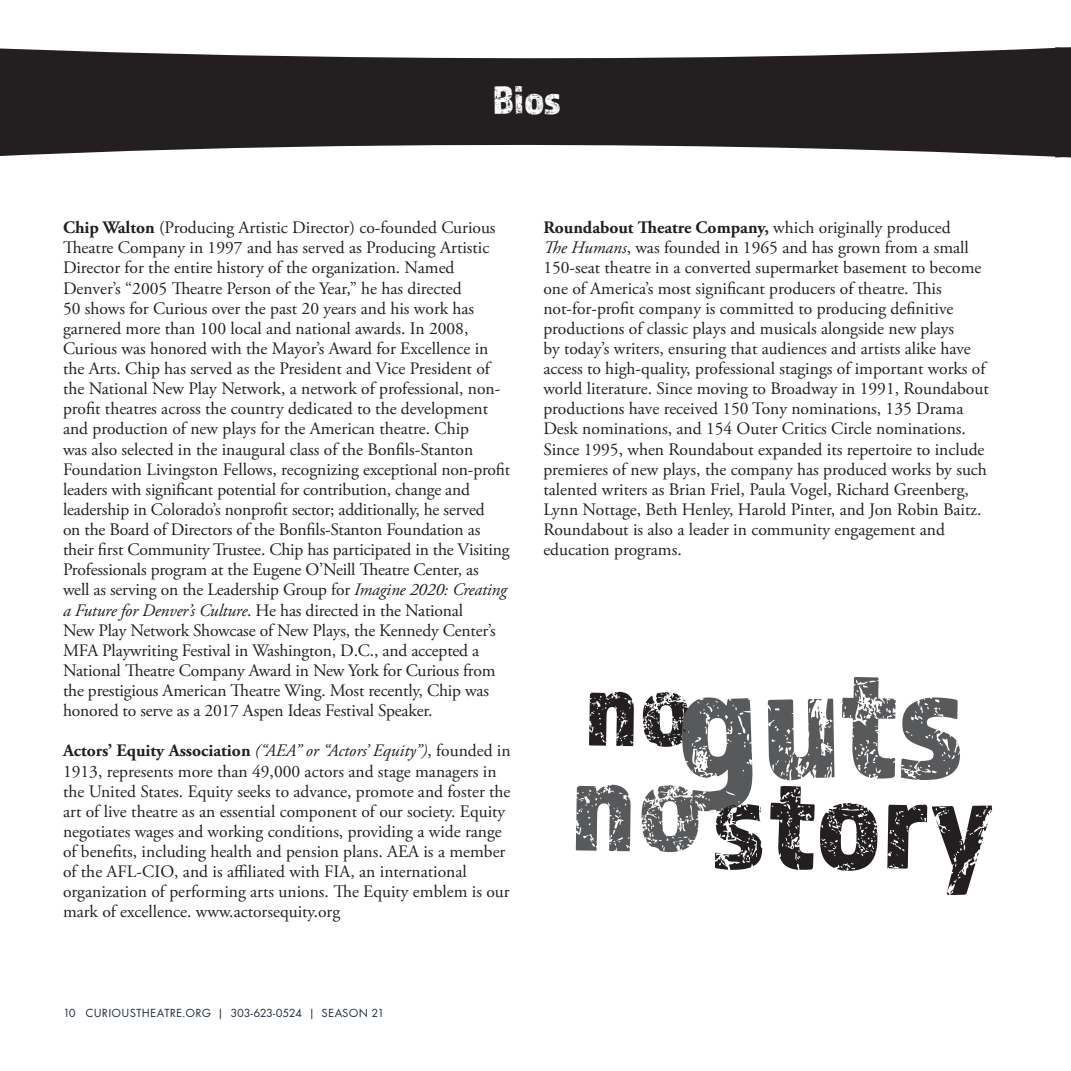
<style>
.page{position:relative;width:1071px;height:1071px;background:#fff}
.page>*{position:absolute;margin:0;border:0;box-sizing:border-box;transform-origin:0 0}
.t1{font:42px "Almaq Rough";color:#fff}
.t2{font:17.5px/20.1px "Adobe Garamond Pro";color:#231f20}
.t3{font:12.25px "Futura Book DTC";letter-spacing:.02em;color:#1c2b39}
.s1{font-weight:700}
.s2{font-style:italic}
</style>
<div class="page">
<svg style="left:0;top:47px;width:1055px;height:110px;background:#434040"></svg>
<div style="left:1055px;top:47px;width:16px;height:111px;background:#231f20"></div>
<svg style="left:576px;top:677px;width:416px;height:218px"></svg>
<h1 class="t1" style="left:493px;top:75px;width:71px">Bios</h1>
<p class="t2" style="left:63px;top:218px;width:449px"><span class="s1">Chip Walton</span> (Producing Artistic Director) co-founded Curious Theatre Company in 1997 and has served as Producing Artistic Director for the entire history of the organization. Named Denver’s “2005 Theatre Person of the Year,” he has directed<br>50 shows for Curious over the past 20 years and his work has garnered more than 100 local and national awards. In 2008, Curious was honored with the Mayor’s Award for Excellence in the Arts. Chip has served as the President and Vice President of the National New Play Network, a network of professional, non&shy;profit theatres across the country dedicated to the development and production of new plays for the American theatre. Chip<br>was also selected in the inaugural class of the Bonfils-Stanton Foundation Livingston Fellows, recognizing exceptional non-profit leaders with significant potential for contribution, change and leadership in Colorado’s nonprofit sector; additionally, he served<br>on the Board of Directors of the Bonfils-Stanton Foundation as their first Community Trustee. Chip has participated in the Visiting Professionals program at the Eugene O’Neill Theatre Center, as<br>well as serving on the Leadership Group for <span class="s2">Imagine 2020: Creating a Future for Denver’s Culture</span>. He has directed in the National<br>New Play Network Showcase of New Plays, the Kennedy Center’s MFA Playwriting Festival in Washington, D.C., and accepted a National Theatre Company Award in New York for Curious from the prestigious American Theatre Wing. Most recently, Chip was honored to serve as a 2017 Aspen Ideas Festival Speaker.</p>
<p class="t2" style="left:63px;top:741px;width:449px"><span class="s1">Actors’ Equity Association</span> <span class="s2">(“AEA” or “Actors’ Equity”)</span>, founded in 1913, represents more than 49,000 actors and stage managers in the United States. Equity seeks to advance, promote and foster the art of live theatre as an essential component of our society. Equity negotiates wages and working conditions, providing a wide range of benefits, including health and pension plans. AEA is a member of the AFL-CIO, and is affiliated with FIA, an international organization of performing arts unions. The Equity emblem is our mark of excellence. www.actorsequity.org</p>
<p class="t2" style="left:543px;top:218px;width:447px"><span class="s1">Roundabout Theatre Company,</span> which originally produced<br><span class="s2">The Humans</span>, was founded in 1965 and has grown from a small 150-seat theatre in a converted supermarket basement to become one of America’s most significant producers of theatre. This not-for-profit company is committed to producing definitive productions of classic plays and musicals alongside new plays<br>by today’s writers, ensuring that audiences and artists alike have access to high-quality, professional stagings of important works of world literature. Since moving to Broadway in 1991, Roundabout productions have received 150 Tony nominations, 135 Drama Desk nominations, and 154 Outer Critics Circle nominations.<br>Since 1995, when Roundabout expanded its repertoire to include premieres of new plays, the company has produced works by such talented writers as Brian Friel, Paula Vogel, Richard Greenberg, Lynn Nottage, Beth Henley, Harold Pinter, and Jon Robin Baitz.<br>Roundabout is also a leader in community engagement and education programs.</p>
<p class="t3" style="left:63px;top:1006px;width:323px">10 CURIOUSTHEATRE.ORG | 303-623-0524 | SEASON 21</p>
</div>
